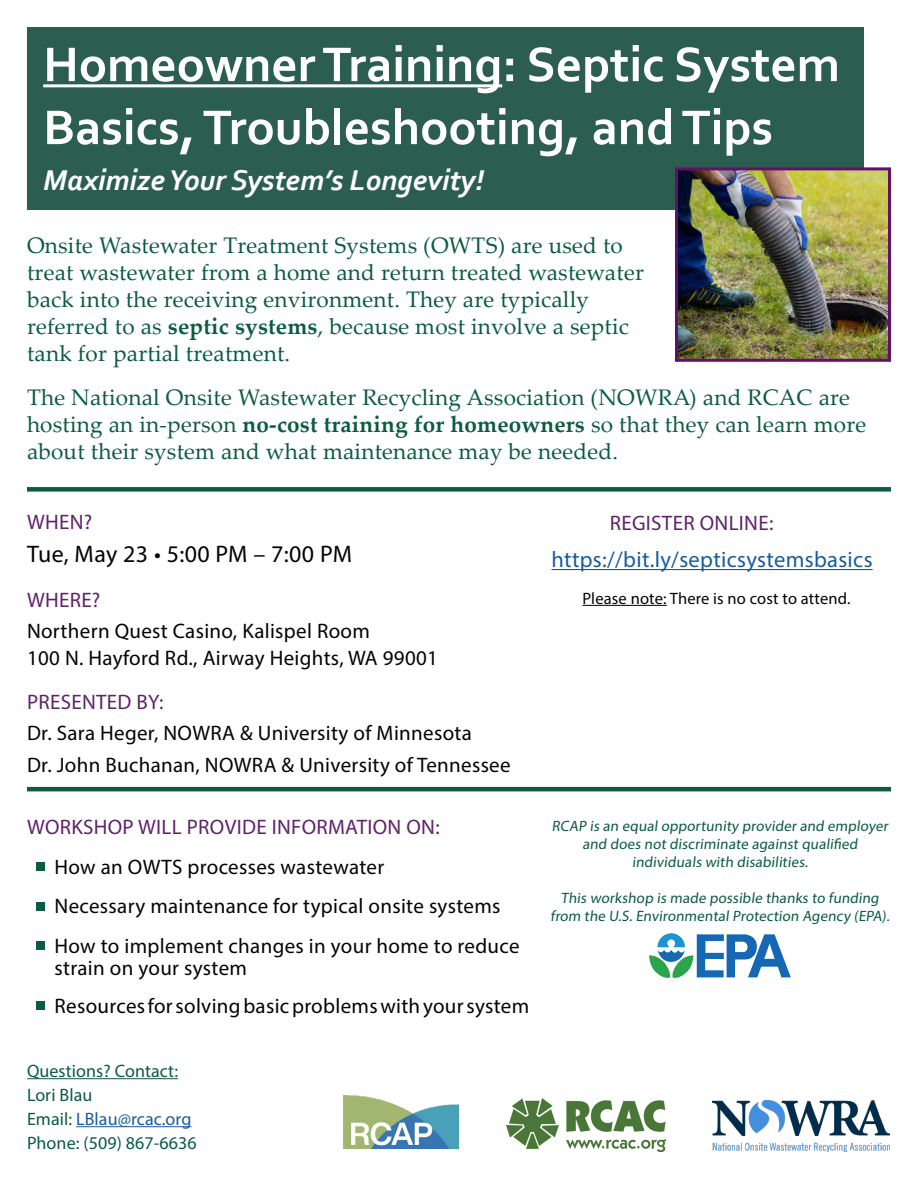
<style>
.page{position:relative;width:918px;height:1188px;background:#fff}
.page>*{position:absolute;margin:0;border:0;box-sizing:border-box;transform-origin:0 0}
.t1{font:700 51px/63px "Corbel";color:#fff}
.t2{font:italic 700 30px "Corbel";color:#fff}
.t3{font:24px "Myriad Pro";letter-spacing:.015em;color:#040503}
.t4{font:22.5px/27px "Palatino Linotype";letter-spacing:.01em;color:#0c5c42}
.t5{font:22.5px "Myriad Pro";letter-spacing:.015em;color:#175d9e}
.t6{font:21px/22.5px "Myriad Pro";letter-spacing:.015em;color:#040503}
.t7{font:21px "Myriad Pro";letter-spacing:.015em;color:#5f2369}
.t8{font:18px "Myriad Pro";letter-spacing:.005em;color:#0c5c42}
.t9{font:18px "Myriad Pro";letter-spacing:.005em;color:#175d9e}
.t10{font:16.5px "Myriad Pro";letter-spacing:.01em;color:#040503}
.t11{font:15px/18px "Myriad Pro";color:#0c5c42;text-align:center}
.s1{font-weight:700}
.s2{color:#0c5c42}
</style>
<div class="page">
<div style="left:27px;top:27px;width:837px;height:183px;background:#2b5e4f"></div>
<hr style="left:43px;top:84px;width:459px;height:3px;background:#fff">
<img style="left:679px;top:171px;width:208px;height:187px">
<div style="left:675px;top:167px;width:216px;height:195px;border:3px solid #61116a"></div>
<div style="left:27px;top:487px;width:864px;height:5px;background:#0c5c42"></div>
<hr style="left:27px;top:787px;width:864px;height:4px;background:#0c5c42">
<hr style="left:551px;top:569px;width:322px;height:1px;background:#175d9e">
<hr style="left:582px;top:605px;width:85px;height:1px;background:#040503">
<div style="left:37px;top:902px;width:8px;height:8px;background:#0c5c42"></div>
<div style="left:37px;top:863px;width:8px;height:8px;background:#0c5c42"></div>
<div style="left:37px;top:1002px;width:8px;height:8px;background:#0c5c42"></div>
<div style="left:37px;top:942px;width:8px;height:8px;background:#0c5c42"></div>
<hr style="left:27px;top:1078px;width:151px;height:1px;background:#0c5c42">
<hr style="left:76px;top:1126px;width:115px;height:1px;background:#175d9e">
<img style="left:712px;top:1101px;width:177px;height:51px">
<img style="left:649px;top:934px;width:142px;height:43px">
<img style="left:343px;top:1096px;width:115px;height:53px">
<img style="left:507px;top:1099px;width:158px;height:53px">
<p class="t1" style="left:43px;top:31px;width:798px">Homeowner Training: Septic System<br>Basics, Troubleshooting, and Tips</p>
<p class="t2" style="left:43px;top:161px;width:442px">Maximize Your System’s Longevity!</p>
<p class="t4" style="left:27px;top:231px;width:618px">Onsite Wastewater Treatment Systems (OWTS) are used to treat wastewater from a home and return treated wastewater back into the receiving environment. They are typically referred to as <span class="s1">septic systems</span>, because most involve a septic tank for partial treatment.</p>
<p class="t4" style="left:27px;top:383px;width:841px">The National Onsite Wastewater Recycling Association (NOWRA) and RCAC are hosting an in-person <span class="s1">no-cost training for homeowners</span> so that they can learn more about their system and what maintenance may be needed.</p>
<p class="t7" style="left:27px;top:509px;width:67px">WHEN?</p>
<p class="t3" style="left:27px;top:540px;width:327px">Tue, May 23 • 5:00 PM – 7:00 PM</p>
<p class="t7" style="left:27px;top:587px;width:75px">WHERE?</p>
<p class="t6" style="left:27px;top:620px;width:344px">Northern Quest Casino, Kalispel Room</p>
<p class="t6" style="left:27px;top:647px;width:412px">100 N. Hayford Rd., Airway Heights, WA 99001</p>
<p class="t7" style="left:27px;top:689px;width:138px">PRESENTED BY:</p>
<p class="t6" style="left:27px;top:722px;width:446px">Dr. Sara Heger, NOWRA &amp; University of Minnesota</p>
<p class="t6" style="left:27px;top:753px;width:485px">Dr. John Buchanan, NOWRA &amp; University of Tennessee</p>
<p class="t7" style="left:27px;top:814px;width:414px">WORKSHOP WILL PROVIDE INFORMATION ON:</p>
<p class="t6" style="left:55px;top:855px;width:331px">How an OWTS processes wastewater</p>
<p class="t6" style="left:55px;top:895px;width:447px">Necessary maintenance for typical onsite systems</p>
<p class="t6" style="left:55px;top:934px;width:467px">How to implement changes in your home to reduce strain on your system</p>
<p class="t6" style="left:55px;top:994px;width:476px">Resources for solving basic problems with your system</p>
<p class="t8" style="left:27px;top:1060px;width:153px">Questions? Contact:</p>
<p class="t8" style="left:27px;top:1084px;width:67px">Lori Blau</p>
<p class="t9" style="left:27px;top:1108px;width:166px"><span class="s2">Email:</span> LBlau@rcac.org</p>
<p class="t8" style="left:27px;top:1132px;width:171px">Phone: (509) 867-6636</p>
<p class="t7" style="left:610px;top:510px;width:165px">REGISTER ONLINE:</p>
<p class="t5" style="left:551px;top:546px;width:323px">https://bit.ly/septicsystemsbasics</p>
<p class="t10" style="left:582px;top:588px;width:270px">Please note: There is no cost to attend.</p>
<p class="t11" style="left:552px;top:817px;width:340px">RCAP is an equal opportunity provider and employer and does not discriminate against qualified individuals with disabilities.</p>
<p class="t11" style="left:550px;top:889px;width:343px">This workshop is made possible thanks to funding from the U.S. Environmental Protection Agency (EPA).</p>
</div>
